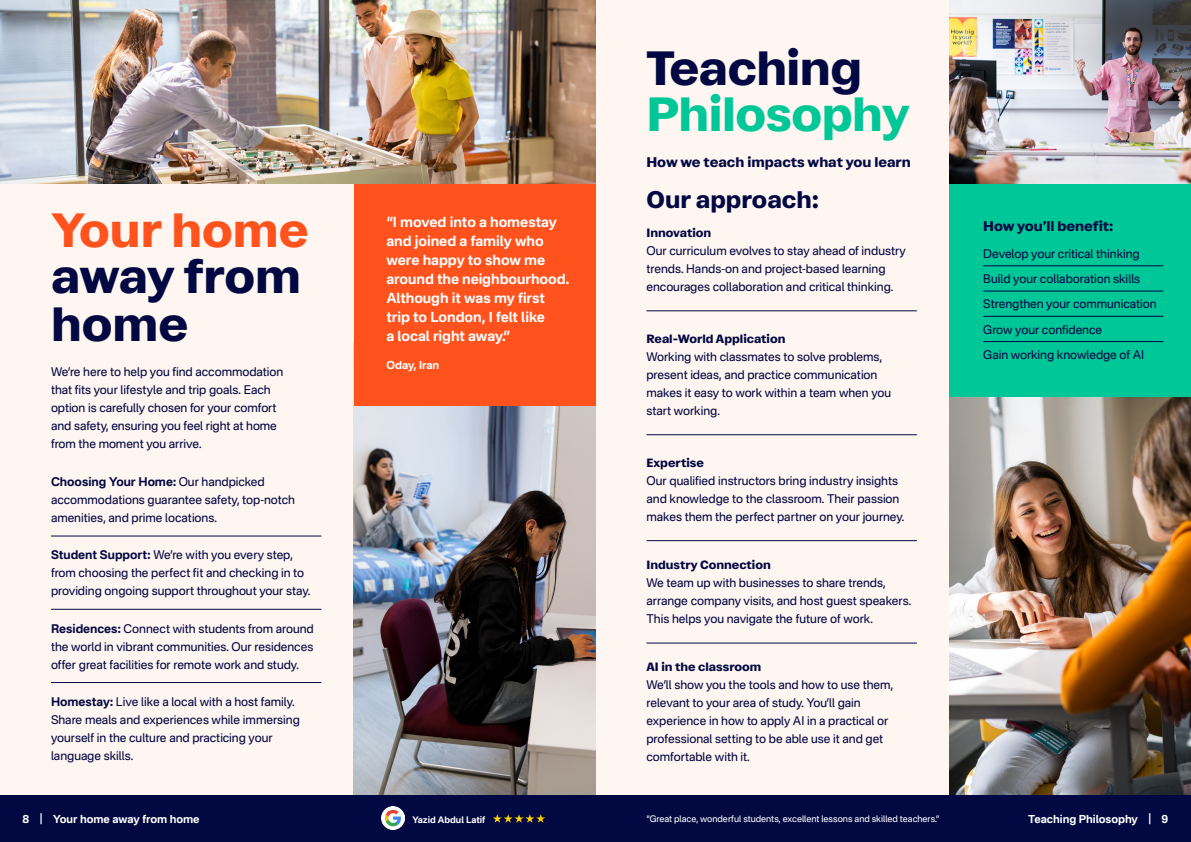
<style>
.page{position:relative;width:1191px;height:842px;background:#fff6f1}
.page>*{position:absolute;margin:0;border:0;box-sizing:border-box;transform-origin:0 0}
.t1{font:700 48px/48px "Atak";letter-spacing:-.01em;color:#020842}
.t2{font:700 48px "Atak";letter-spacing:-.01em;color:#00c798}
.t3{font:700 48px "Atak";color:#ff521d}
.t4{font:700 24px "Atak";color:#020842}
.t5{font:700 14px/19px "Nacelle";letter-spacing:-.005em;color:#fff}
.t6{font:700 14px "Atak";color:#020842}
.t7{font:12px/18px "Nacelle";letter-spacing:-.005em;color:#020842}
.t8{font:700 12px "Atak";color:#020842}
.t9{font:700 11px "Nacelle";letter-spacing:-.005em;color:#fff}
.t10{font:9px "Nacelle";letter-spacing:-.005em;color:#fff}
.t11{font:700 9px "Nacelle";color:#fff}
.s1{font-weight:700}
</style>
<div class="page">
<img style="left:354px;top:405px;width:241px;height:391px">
<div style="left:354px;top:183px;width:241px;height:222px;background:#ff521d"></div>
<hr style="left:51px;top:536px;width:270px;height:1px;background:#020842">
<hr style="left:51px;top:609px;width:270px;height:1px;background:#020842">
<hr style="left:51px;top:682px;width:270px;height:1px;background:#020842">
<img style="left:0;top:0;width:595px;height:183px">
<div style="left:949px;top:183px;width:242px;height:222px;background:#00c798"></div>
<hr style="left:983px;top:266px;width:180px;height:1px;background:#020842">
<hr style="left:983px;top:291px;width:180px;height:1px;background:#020842">
<hr style="left:983px;top:316px;width:180px;height:1px;background:#020842">
<hr style="left:983px;top:341px;width:180px;height:1px;background:#020842">
<hr style="left:646px;top:311px;width:271px;height:1px;background:#020842">
<hr style="left:646px;top:434px;width:271px;height:1px;background:#020842">
<hr style="left:646px;top:540px;width:271px;height:1px;background:#020842">
<hr style="left:646px;top:643px;width:271px;height:1px;background:#020842">
<img style="left:949px;top:398px;width:242px;height:398px">
<img style="left:949px;top:0;width:242px;height:183px">
<div style="left:0;top:796px;width:1191px;height:46px;background:#020842"></div>
<svg style="left:493px;top:814px;width:52px;height:9px"></svg>
<img style="left:381px;top:807px;width:23px;height:23px">
<h1 class="t1" style="left:646px;top:48px;width:217px">Teaching</h1>
<h1 class="t2" style="left:646px;top:94px;width:264px">Philosophy</h1>
<h1 class="t3" style="left:51px;top:210px;width:259px">Your home</h1>
<h1 class="t1" style="left:51px;top:255px;width:252px">away from home</h1>
<p class="t7" style="left:51px;top:364px;width:234px">We’re here to help you find accommodation that fits your lifestyle and trip goals. Each option is carefully chosen for your comfort and safety, ensuring you feel right at home from the moment you arrive.</p>
<p class="t7" style="left:51px;top:474px;width:245px"><span class="s1">Choosing Your Home:</span> Our handpicked accommodations guarantee safety, top-notch amenities, and prime locations.</p>
<p class="t7" style="left:51px;top:547px;width:261px"><span class="s1">Student Support:</span> We’re with you every step, from choosing the perfect fit and checking in to providing ongoing support throughout your stay.</p>
<p class="t7" style="left:51px;top:620px;width:264px;text-align:justify"><span class="s1">Residences:</span> Connect with students from around the world in vibrant communities. Our residences offer great facilities for remote work and study.</p>
<p class="t7" style="left:51px;top:693px;width:250px"><span class="s1">Homestay:</span> Live like a local with a host family.<br>Share meals and experiences while immersing yourself in the culture and practicing your language skills.</p>
<p class="t5" style="left:386px;top:214px;width:185px">“I moved into a homestay and joined a family who were happy to show me around the neighbourhood.<br>Although it was my first trip to London, I felt like<br>a local right away.”</p>
<p class="t9" style="left:386px;top:360px;width:54px">Oday, Iran</p>
<p class="t6" style="left:646px;top:156px;width:266px">How we teach impacts what you learn</p>
<h2 class="t4" style="left:646px;top:189px;width:174px">Our approach:</h2>
<p class="t8" style="left:646px;top:227px;width:66px">Innovation</p>
<p class="t7" style="left:646px;top:242px;width:261px">Our curriculum evolves to stay ahead of industry trends. Hands-on and project-based learning encourages collaboration and critical thinking.</p>
<p class="t8" style="left:646px;top:333px;width:140px">Real-World Application</p>
<p class="t7" style="left:646px;top:348px;width:246px">Working with classmates to solve problems, present ideas, and practice communication makes it easy to work within a team when you start working.</p>
<p class="t8" style="left:646px;top:457px;width:59px">Expertise</p>
<p class="t7" style="left:646px;top:472px;width:259px">Our qualified instructors bring industry insights and knowledge to the classroom. Their passion makes them the perfect partner on your journey.</p>
<p class="t8" style="left:646px;top:560px;width:126px">Industry Connection</p>
<p class="t7" style="left:646px;top:575px;width:266px">We team up with businesses to share trends, arrange company visits, and host guest speakers.<br>This helps you navigate the future of work.</p>
<p class="t8" style="left:646px;top:662px;width:116px">AI in the classroom</p>
<p class="t7" style="left:646px;top:677px;width:248px">We’ll show you the tools and how to use them, relevant to your area of study. You’ll gain experience in how to apply AI in a practical or professional setting to be able use it and get comfortable with it.</p>
<p class="t6" style="left:983px;top:220px;width:132px">How you’ll benefit:</p>
<p class="t7" style="left:983px;top:242px;width:175px;line-height:25.2px">Develop your critical thinking<br>Build your collaboration skills<br>Strengthen your communication<br>Grow your confidence<br>Gain working knowledge of AI</p>
<p class="t9" style="left:23px;top:814px;width:178px">8 | Your home away from home</p>
<p class="t11" style="left:412px;top:815px;width:74px">Yazid Abdul Latif</p>
<p class="t10" style="left:646px;top:815px;width:294px">“Great place, wonderful students, excellent lessons and skilled teachers.”</p>
<p class="t9" style="left:1028px;top:814px;width:142px">Teaching Philosophy | 9</p>
</div>
